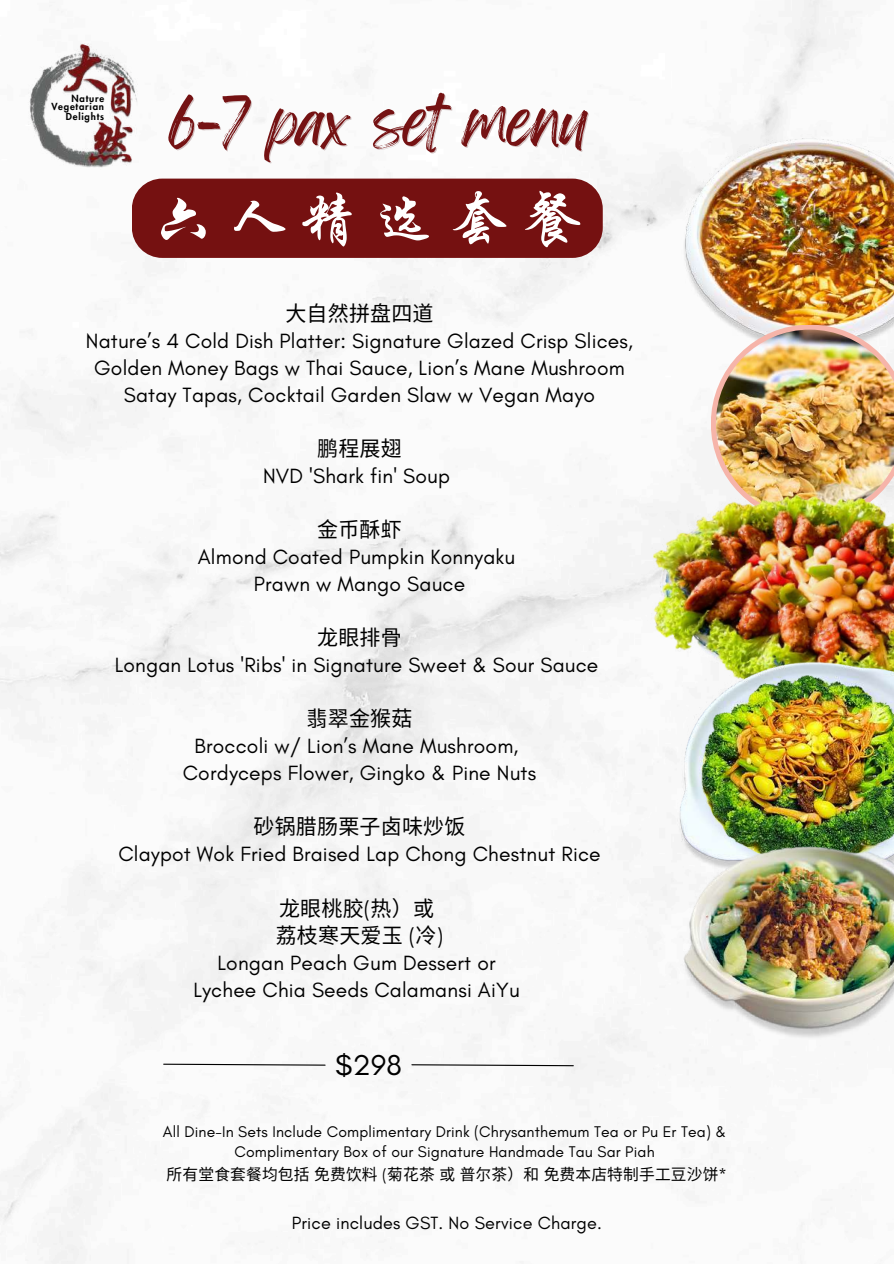
<style>
.page{position:relative;width:894px;height:1264px;background:#fff}
.page>*{position:absolute;margin:0;border:0;box-sizing:border-box;transform-origin:0 0}
.t1{font:59.7px "ST Xingkai";letter-spacing:.23em;color:#fff}
.t2{font:57.6px "Feeling Passionate";color:#751213}
.t3{font:29.25px "Glacial Indifference";color:#000}
.t4{font:21px/27px "Glacial Indifference";letter-spacing:.01em;color:#000;text-align:center}
.t5{font:21px/27px "Noto Sans CJ Ksc";letter-spacing:.01em;color:#000}
.t6{font:18px "Glacial Indifference";letter-spacing:.01em;color:#000}
.t7{font:15.75px/20px "Glacial Indifference";letter-spacing:.01em;color:#000;text-align:center}
.t8{font:15.75px "Noto Sans CJ Ksc";letter-spacing:.01em;color:#000}
.t9{font:800 9.6px/18.6px "Futura LT Pro";letter-spacing:.085em;color:#000;text-align:center}
.s1{font-family:"Glacial Indifference"}
</style>
<div class="page">
<img style="left:0;top:0;width:882px;height:1263px">
<div style="left:132px;top:179px;width:470px;height:79px;background:#751111;border-radius:30px"></div>
<img style="left:668px;top:134px;width:225px;height:246px">
<svg style="left:162px;top:1063px;width:164px;height:3px"></svg>
<svg style="left:410px;top:1063px;width:164px;height:3px"></svg>
<svg style="left:710px;top:324px;width:183px;height:142px"></svg>
<img style="left:715px;top:329px;width:178px;height:137px">
<img style="left:633px;top:466px;width:260px;height:264px">
<img style="left:677px;top:615px;width:216px;height:198px">
<img style="left:701px;top:675px;width:192px;height:138px">
<img style="left:638px;top:813px;width:255px;height:264px">
<img style="left:22px;top:44px;width:126px;height:125px">
<p class="t9" style="left:66px;top:89px;width:40px">Nature<br>Delights</p>
<p class="t9" style="left:51px;top:98px;width:54px">Vegetarian</p>
<h2 class="t2" style="left:169px;top:75px;width:421px">6-7 PAX SET MENU</h2>
<h1 class="t1" style="left:154px;top:189px;width:428px">六人精选套餐</h1>
<p class="t5" style="left:285px;top:299px;width:150px">大自然拼盘四道</p>
<p class="t4" style="left:86px;top:327px;width:548px">Nature’s 4 Cold Dish Platter: Signature Glazed Crisp Slices,<br>Golden Money Bags w Thai Sauce, Lion’s Mane Mushroom<br>Satay Tapas, Cocktail Garden Slaw w Vegan Mayo</p>
<p class="t5" style="left:317px;top:434px;width:86px">鹏程展翅</p>
<p class="t4" style="left:263px;top:462px;width:188px">NVD 'Shark fin' Soup</p>
<p class="t5" style="left:317px;top:515px;width:86px">金币酥虾</p>
<p class="t4" style="left:198px;top:543px;width:319px">Almond Coated Pumpkin Konnyaku<br>Prawn w Mango Sauce</p>
<p class="t5" style="left:317px;top:623px;width:83px">龙眼排骨</p>
<p class="t4" style="left:115px;top:651px;width:485px">Longan Lotus 'Ribs' in Signature Sweet &amp; Sour Sauce</p>
<p class="t5" style="left:306px;top:704px;width:107px">翡翠金猴菇</p>
<p class="t4" style="left:183px;top:732px;width:355px">Broccoli w/ Lion’s Mane Mushroom,<br>Cordyceps Flower, Gingko &amp; Pine Nuts</p>
<p class="t5" style="left:253px;top:812px;width:213px">砂锅腊肠栗子卤味炒饭</p>
<p class="t4" style="left:118px;top:840px;width:483px">Claypot Wok Fried Braised Lap Chong Chestnut Rice</p>
<p class="t5" style="left:276px;top:893px;width:169px">龙眼桃胶<span class="s1">(</span>热）或荔枝寒天爱玉 <span class="s1">(</span>冷<span class="s1">)</span></p>
<p class="t4" style="left:193px;top:948px;width:328px">Longan Peach Gum Dessert or<br>Lychee Chia Seeds Calamansi AiYu</p>
<h3 class="t3" style="left:335px;top:1047px;width:68px">$298</h3>
<p class="t7" style="left:163px;top:1121px;width:564px">All Dine-In Sets Include Complimentary Drink (Chrysanthemum Tea or Pu Er Tea) &amp;<br>Complimentary Box of our Signature Handmade Tau Sar Piah</p>
<p class="t8" style="left:167px;top:1161px;width:561px">所有堂食套餐均包括免费饮料 <span class="s1">(</span>菊花茶或普尔茶）和免费本店特制手工豆沙饼<span class="s1">*</span></p>
<p class="t6" style="left:291px;top:1211px;width:312px">Price includes GST. No Service Charge.</p>
</div>
